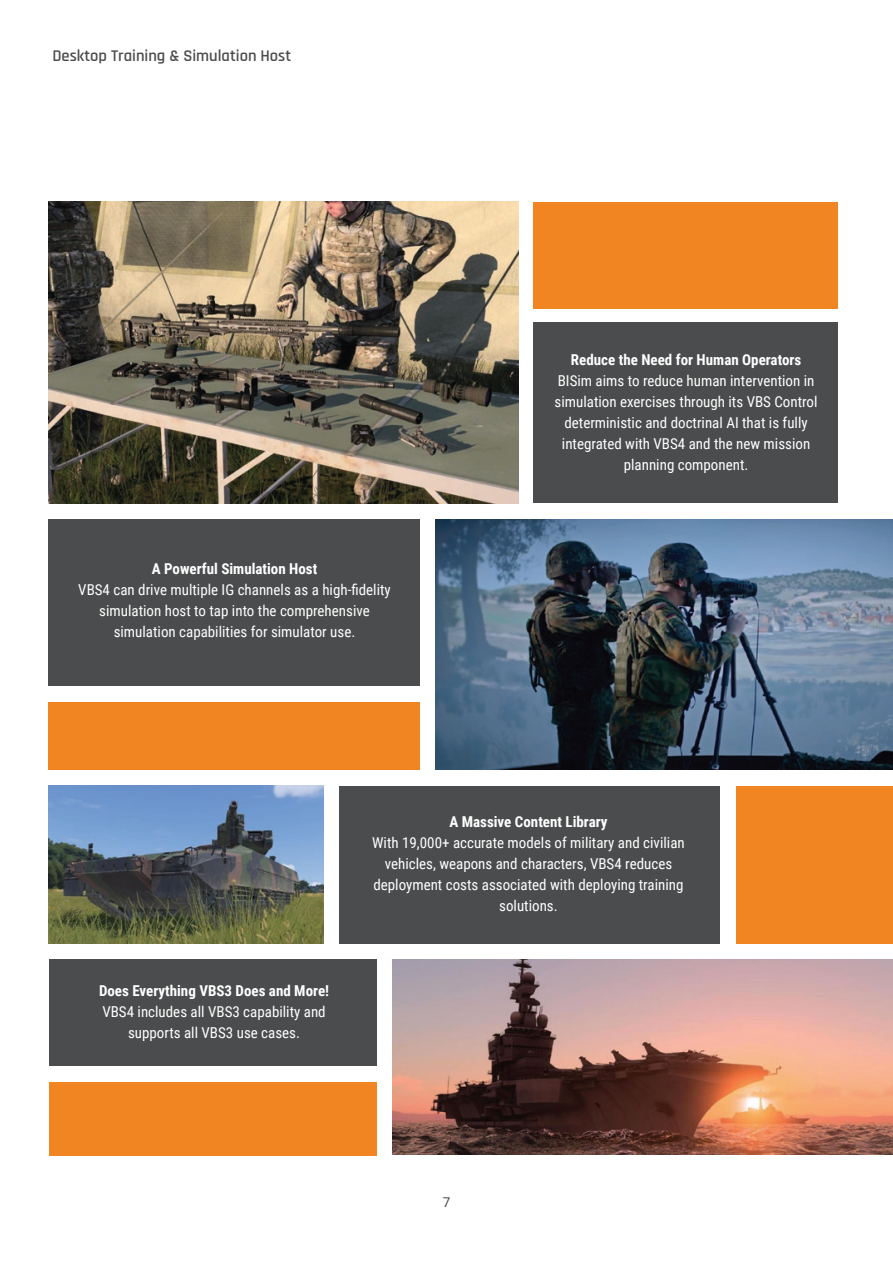
<style>
.page{position:relative;width:893px;height:1263px;background:#fff}
.page>*{position:absolute;margin:0;border:0;box-sizing:border-box;transform-origin:0 0}
.t1{font:600 16.5px "Rajdhani";color:#4b4c4d}
.Text_Roboto{font:15px/21px "Roboto Condensed";color:#fff;text-align:center}
.t2{font:13.5px "Roboto";color:#4b4c4d}
.s1{font-weight:700}
</style>
<div class="page">
<img style="left:49px;top:202px;width:469px;height:301px">
<img style="left:436px;top:519px;width:457px;height:251px">
<img style="left:49px;top:786px;width:275px;height:157px">
<img style="left:392px;top:959px;width:501px;height:196px">
<div style="left:533px;top:323px;width:304px;height:180px;background:#4b4c4d"></div>
<div style="left:49px;top:520px;width:371px;height:166px;background:#4b4c4d"></div>
<div style="left:49px;top:959px;width:328px;height:107px;background:#4b4c4d"></div>
<div style="left:339px;top:786px;width:380px;height:157px;background:#4b4c4d"></div>
<div style="left:736px;top:786px;width:157px;height:157px;background:#f18521"></div>
<div style="left:533px;top:202px;width:304px;height:106px;background:#f18521"></div>
<div style="left:49px;top:702px;width:371px;height:68px;background:#f18521"></div>
<div style="left:49px;top:1082px;width:328px;height:73px;background:#f18521"></div>
<p class="t1" style="left:52px;top:46px;width:240px">Desktop Training &amp; Simulation Host</p>
<p class="Text_Roboto" style="left:78px;top:558px;width:314px"><span class="s1">A Powerful Simulation Host<br></span>VBS4 can drive multiple IG channels as a high-fidelity simulation host to tap into the comprehensive simulation capabilities for simulator use.</p>
<p class="Text_Roboto" style="left:555px;top:349px;width:264px"><span class="s1">Reduce the Need for Human Operators </span>BISim aims to reduce human intervention in simulation exercises through its VBS Control deterministic and doctrinal AI that is fully integrated with VBS4 and the new mission planning component.</p>
<p class="Text_Roboto" style="left:99px;top:979px;width:232px"><span class="s1">Does Everything VBS3 Does and More!<br></span>VBS4 includes all VBS3 capability and supports all VBS3 use cases.</p>
<p class="Text_Roboto" style="left:372px;top:810px;width:314px"><span class="s1">A Massive Content Library<br></span>With 19,000+ accurate models of military and civilian vehicles, weapons and characters, VBS4 reduces deployment costs associated with deploying training solutions.</p>
<p class="t2" style="left:443px;top:1192px;width:9px">7</p>
</div>
